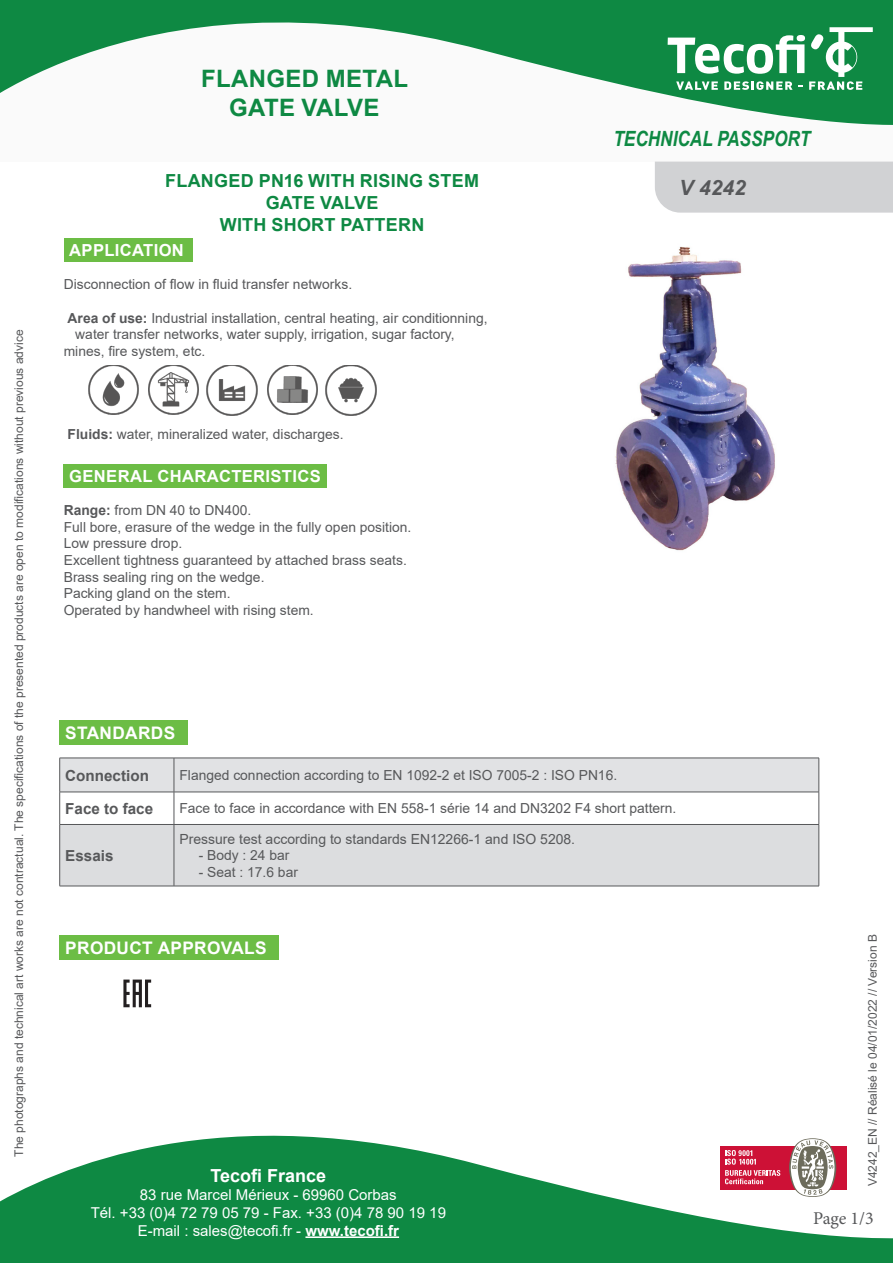
<style>
.page{position:relative;width:893px;height:1263px;background:#fff}
.page>*{position:absolute;margin:0;border:0;box-sizing:border-box;transform-origin:0 0}
.t1{font:700 24px/28.8px "Arial";letter-spacing:.015em;color:#0e8943;text-align:center}
.t2{font:italic 700 21px "Arial Narrow";color:#0e8943}
.t3{font:italic 700 21px "Arial";color:#57585a}
.t4{font:700 18px/21.6px "Arial";letter-spacing:.015em;color:#0e8943;text-align:center}
.t5{font:700 18px "Arial";color:#fff}
.t6{font:18px "Minion Pro";color:#57585a}
.t7{font:700 17.25px "Arial";letter-spacing:.02em;color:#fff}
.t8{font:700 16.65px "Arial";letter-spacing:.02em;color:#fff}
.t9{font:700 15.15px "Arial";color:#57585a}
.t10{font:15px/18px "Arial";color:#fff;text-align:center}
.t11{font:13.95px "Arial";color:#57585a}
.t12{font:13.8px/16.6px "Arial";color:#57585a}
.t13{font:12px "Arial";color:#57585a}
.s1{font-weight:700}
</style>
<div class="page">
<div style="left:0;top:0;width:893px;height:162px;background:#fafafa"></div>
<div style="left:655px;top:162px;width:238px;height:51px;background:#d1d2d4"></div>
<svg style="left:0;top:0;width:893px;height:125px"></svg>
<svg style="left:0;top:1135px;width:893px;height:128px;fill:#0e8943"></svg>
<hr style="left:305px;top:1236px;width:94px;height:2px;background:#fff">
<svg style="left:668px;top:27px;width:205px;height:63px"></svg>
<svg style="left:708px;top:1135px;width:150px;height:63px"></svg>
<div style="left:64px;top:239px;width:128px;height:23px;background:#6cbd45"></div>
<div style="left:64px;top:464px;width:263px;height:24px;background:#6cbd45"></div>
<div style="left:60px;top:721px;width:128px;height:24px;background:#6cbd45"></div>
<img style="left:89px;top:366px;width:50px;height:49px">
<img style="left:148px;top:366px;width:50px;height:49px">
<img style="left:267px;top:366px;width:50px;height:49px">
<img style="left:206px;top:365px;width:51px;height:50px">
<img style="left:325px;top:365px;width:51px;height:50px">
<svg style="left:60px;top:759px;width:759px;height:65px"></svg>
<div style="left:60px;top:825px;width:759px;height:61px;background:#dcdddf"></div>
<hr style="left:60px;top:758px;width:114px;height:1px;background:#57585a">
<hr style="left:59px;top:758px;width:1px;height:34px;background:#57585a">
<hr style="left:174px;top:758px;width:645px;height:1px;background:#57585a">
<hr style="left:174px;top:758px;width:1px;height:34px;background:#57585a">
<hr style="left:819px;top:758px;width:1px;height:34px;background:#57585a">
<hr style="left:60px;top:792px;width:114px;height:1px;background:#57585a">
<hr style="left:59px;top:792px;width:1px;height:32px;background:#57585a">
<hr style="left:174px;top:792px;width:645px;height:1px;background:#57585a">
<hr style="left:174px;top:792px;width:1px;height:32px;background:#57585a">
<hr style="left:819px;top:792px;width:1px;height:32px;background:#57585a">
<hr style="left:60px;top:824px;width:114px;height:1px;background:#57585a">
<hr style="left:59px;top:825px;width:1px;height:61px;background:#57585a">
<hr style="left:174px;top:824px;width:645px;height:1px;background:#57585a">
<hr style="left:174px;top:825px;width:1px;height:61px;background:#57585a">
<hr style="left:819px;top:825px;width:1px;height:61px;background:#57585a">
<hr style="left:60px;top:886px;width:114px;height:1px;background:#57585a">
<hr style="left:174px;top:886px;width:645px;height:1px;background:#57585a">
<img style="left:615px;top:247px;width:160px;height:304px">
<div style="left:60px;top:936px;width:219px;height:24px;background:#6cbd45"></div>
<svg style="left:123px;top:979px;width:28px;height:28px"></svg>
<p class="t13" style="left:11px;top:1157px;width:828px;rotate:-90deg">The photographs and technical art works are not contractual. The specifications of the presented products are open to modifications without previous advice</p>
<h1 class="t1" style="left:201px;top:64px;width:209px">FLANGED METAL<br>GATE VALVE</h1>
<h3 class="t4" style="left:165px;top:171px;width:315px">FLANGED PN16 WITH RISING STEM<br>GATE VALVE<br>WITH SHORT PATTERN</h3>
<p class="t8" style="left:69px;top:239px;width:116px">APPLICATION</p>
<p class="t12" style="left:64px;top:276px;width:290px">Disconnection of flow in fluid transfer networks.</p>
<p class="t12" style="left:68px;top:309px;width:421px"><span class="s1">Area of use:</span> Industrial installation, central heating, air conditionning,</p>
<p class="t12" style="left:75px;top:326px;width:381px">water transfer networks, water supply, irrigation, sugar factory,</p>
<p class="t12" style="left:64px;top:343px;width:143px">mines, fire system, etc.</p>
<p class="t12" style="left:68px;top:426px;width:278px"><span class="s1">Fluids:</span> water, mineralized water, discharges.</p>
<p class="t8" style="left:69px;top:464px;width:253px">GENERAL CHARACTERISTICS</p>
<p class="t12" style="left:64px;top:502px;width:349px"><span class="s1">Range:</span> from DN 40 to DN400.<br>Full bore, erasure of the wedge in the fully open position.<br>Low pressure drop.<br>Excellent tightness guaranteed by attached brass seats.<br>Brass sealing ring on the wedge.<br>Packing gland on the stem.<br>Operated by handwheel with rising stem.</p>
<h2 class="t2" style="left:613px;top:123px;width:199px">TECHNICAL PASSPORT</h2>
<h2 class="t3" style="left:679px;top:174px;width:68px">V 4242</h2>
<p class="t7" style="left:65px;top:721px;width:111px">STANDARDS</p>
<p class="t9" style="left:65px;top:764px;width:85px">Connection</p>
<p class="t12" style="left:179px;top:767px;width:439px">Flanged connection according to EN 1092-2 et ISO 7005-2 : ISO PN16.</p>
<p class="t9" style="left:65px;top:798px;width:89px">Face to face</p>
<p class="t12" style="left:179px;top:800px;width:498px">Face to face in accordance with EN 558-1 série 14 and DN3202 F4 short pattern.</p>
<p class="t9" style="left:65px;top:845px;width:50px">Essais</p>
<p class="t11" style="left:179px;top:829px;width:397px">Pressure test according to standards EN12266-1 and ISO 5208.</p>
<p class="t12" style="left:199px;top:847px;width:92px">- Body : 24 bar</p>
<p class="t12" style="left:199px;top:864px;width:101px">- Seat : 17.6 bar</p>
<p class="t7" style="left:65px;top:936px;width:203px">PRODUCT APPROVALS</p>
<h3 class="t5" style="left:211px;top:1162px;width:117px">Tecofi France</h3>
<p class="t10" style="left:91px;top:1185px;width:357px">83 rue Marcel Mérieux - 69960 Corbas<br>Tél. +33 (0)4 72 79 05 79 - Fax. +33 (0)4 78 90 19 19<br>E-mail : sales@tecofi.fr - <span class="s1">www.tecofi.fr</span></p>
<p class="t13" style="left:864px;top:1186px;width:254px;rotate:-90deg">V4242_EN // Réalisé le 04/01/2022 // Version B</p>
<h3 class="t6" style="left:813px;top:1206px;width:62px">Page 1/3</h3>
</div>
